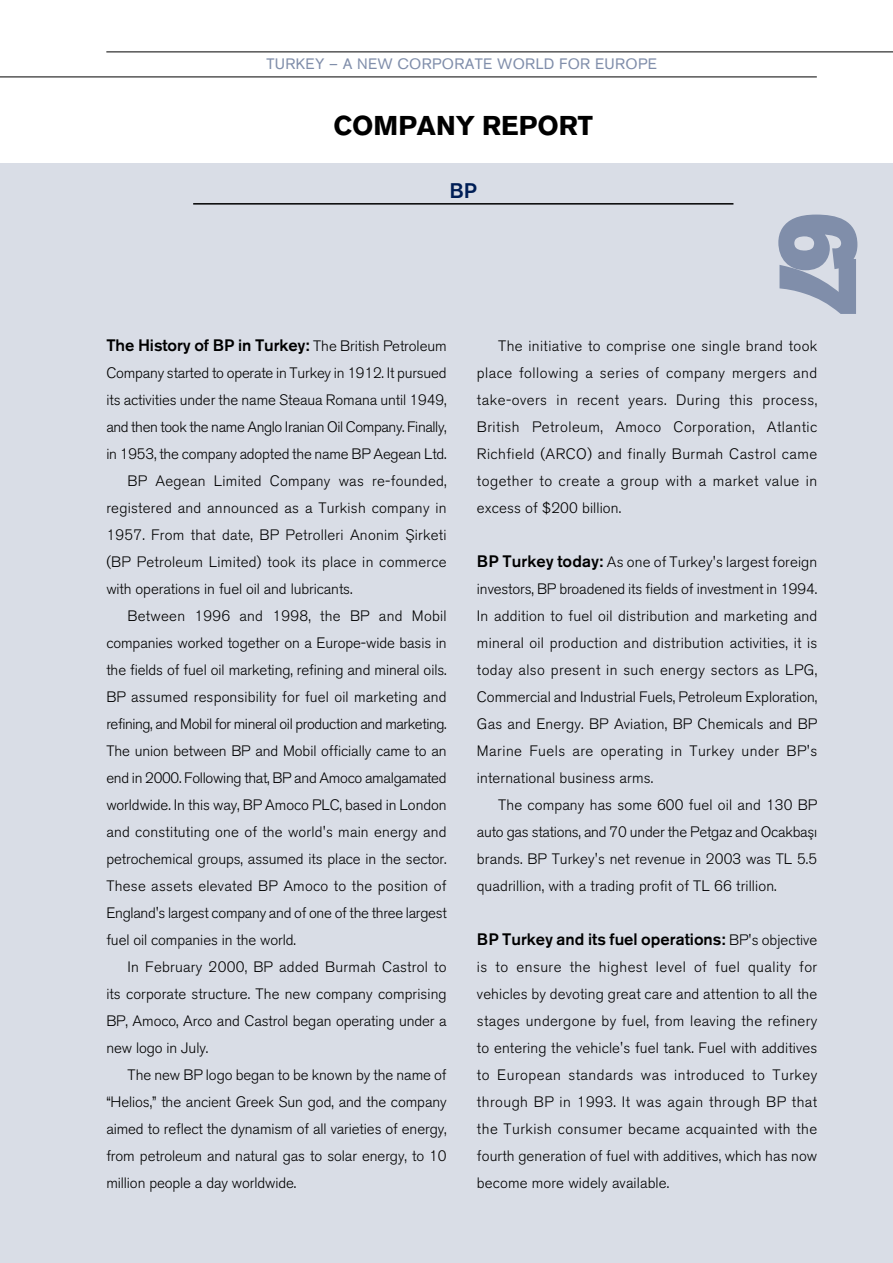
<style>
.page{position:relative;width:893px;height:1263px;background:#fff}
.page>*{position:absolute;margin:0;border:0;box-sizing:border-box;transform-origin:0 0}
.t1{font:700 108px "AG3";color:#808eaa}
.t2{font:700 27px "AG3";color:#000}
.t3{font:21px "AG2 med";color:#001e56}
.t4{font:16.5px "AG2 med";color:#000}
.t5{font:300 15px/27px "AG4";letter-spacing:-.005em;color:#000;text-align:justify}
.t6{font:300 15px "AG4";letter-spacing:.015em;color:#000}
.t7{font:300 15px "AG4";letter-spacing:-.025em;color:#000}
.t8{font:15px "AG1 reg";letter-spacing:.025em;color:#808eaa}
.s1{font-family:"AG4";font-weight:300;font-size:15px}
.s2{font-family:"AG2 med";font-weight:400;font-size:16.5px}
</style>
<div class="page">
<div style="left:0;top:164px;width:892px;height:1099px;background:#d9dde6"></div>
<hr style="left:0;top:77px;width:816px;height:1px;background:#000">
<hr style="left:106px;top:52px;width:786px;height:1px;background:#000">
<hr style="left:193px;top:203px;width:540px;height:2px;background:#000">
<p class="t8" style="left:266px;top:58px;width:392px">TURKEY – A NEW CORPORATE WORLD FOR EUROPE</p>
<h2 class="t2" style="left:333px;top:116px;width:261px">COMPANY REPORT</h2>
<h3 class="t3" style="left:449px;top:183px;width:29px">BP</h3>
<h1 class="t1" style="left:858px;top:212px;width:107px;rotate:90deg">67</h1>
<p class="t4" style="left:106px;top:339px;width:342px">The History of BP in Turkey: <span class="s1">The British Petroleum</span></p>
<p class="t5" style="left:106px;top:361px;width:342px">Company started to operate in Turkey in 1912. It pursued</p>
<p class="t5" style="left:106px;top:388px;width:342px">its activities under the name Steaua Romana until 1949,</p>
<p class="t7" style="left:106px;top:421px;width:342px">and then took the name Anglo Iranian Oil Company. Finally,</p>
<p class="t5" style="left:106px;top:442px;width:342px">in 1953, the company adopted the name BP Aegean Ltd.</p>
<p class="t6" style="left:128px;top:475px;width:320px">BP Aegean Limited Company was re-founded,</p>
<p class="t6" style="left:106px;top:502px;width:342px">registered and announced as a Turkish company in</p>
<p class="t6" style="left:106px;top:529px;width:342px">1957. From that date, BP Petrolleri Anonim fiirketi</p>
<p class="t6" style="left:106px;top:556px;width:342px">(BP Petroleum Limited) took its place in commerce</p>
<p class="t5" style="left:106px;top:577px;width:248px">with operations in fuel oil and lubricants.</p>
<p class="t6" style="left:128px;top:610px;width:320px">Between 1996 and 1998, the BP and Mobil</p>
<p class="t5" style="left:106px;top:631px;width:342px">companies worked together on a Europe-wide basis in</p>
<p class="t5" style="left:106px;top:658px;width:342px">the fields of fuel oil marketing, refining and mineral oils.</p>
<p class="t5" style="left:106px;top:685px;width:342px">BP assumed responsibility for fuel oil marketing and</p>
<p class="t7" style="left:106px;top:718px;width:342px">refining, and Mobil for mineral oil production and marketing.</p>
<p class="t5" style="left:106px;top:739px;width:342px">The union between BP and Mobil officially came to an</p>
<p class="t5" style="left:106px;top:766px;width:342px">end in 2000. Following that, BP and Amoco amalgamated</p>
<p class="t5" style="left:106px;top:793px;width:342px">worldwide. In this way, BP Amoco PLC, based in London</p>
<p class="t5" style="left:106px;top:820px;width:342px">and constituting one of the world's main energy and</p>
<p class="t5" style="left:106px;top:847px;width:342px">petrochemical groups, assumed its place in the sector.</p>
<p class="t6" style="left:106px;top:880px;width:342px">These assets elevated BP Amoco to the position of</p>
<p class="t5" style="left:106px;top:901px;width:342px">England's largest company and of one of the three largest</p>
<p class="t5" style="left:106px;top:928px;width:191px">fuel oil companies in the world.</p>
<p class="t6" style="left:128px;top:961px;width:320px">In February 2000, BP added Burmah Castrol to</p>
<p class="t5" style="left:106px;top:982px;width:342px">its corporate structure. The new company comprising</p>
<p class="t5" style="left:106px;top:1009px;width:342px">BP, Amoco, Arco and Castrol began operating under a</p>
<p class="t5" style="left:106px;top:1036px;width:103px">new logo in July.</p>
<p class="t5" style="left:128px;top:1063px;width:320px">The new BP logo began to be known by the name of</p>
<p class="t5" style="left:106px;top:1090px;width:342px">“Helios,” the ancient Greek Sun god, and the company</p>
<p class="t5" style="left:106px;top:1117px;width:342px">aimed to reflect the dynamism of all varieties of energy,</p>
<p class="t5" style="left:106px;top:1144px;width:342px">from petroleum and natural gas to solar energy, to 10</p>
<p class="t5" style="left:106px;top:1171px;width:192px">million people a day worldwide.</p>
<p class="t5" style="left:477px;top:334px;width:342px;text-indent:21px">The initiative to comprise one single brand took place following a series of company mergers and take-overs in recent years. During this process, British Petroleum, Amoco Corporation, Atlantic Richfield (ARCO) and finally Burmah Castrol came together to create a group with a market value in excess of $200 billion.</p>
<p class="t5" style="left:477px;top:550px;width:342px"><span class="s2">BP Turkey today:</span> As one of Turkey's largest foreign investors, BP broadened its fields of investment in 1994.<br>In addition to fuel oil distribution and marketing and mineral oil production and distribution activities, it is today also present in such energy sectors as LPG, Commercial and Industrial Fuels, Petroleum Exploration, Gas and Energy. BP Aviation, BP Chemicals and BP Marine Fuels are operating in Turkey under BP's international business arms.</p>
<p class="t5" style="left:477px;top:793px;width:342px;text-indent:21px">The company has some 600 fuel oil and 130 BP auto gas stations, and 70 under the Petgaz and Ocakbaflı brands. BP Turkey's net revenue in 2003 was TL 5.5 quadrillion, with a trading profit of TL 66 trillion.</p>
<p class="t4" style="left:477px;top:933px;width:342px">BP Turkey and its fuel operations: <span class="s1">BP's objective</span></p>
<p class="t5" style="left:477px;top:955px;width:342px">is to ensure the highest level of fuel quality for vehicles by devoting great care and attention to all the stages undergone by fuel, from leaving the refinery to entering the vehicle's fuel tank. Fuel with additives to European standards was introduced to Turkey through BP in 1993. It was again through BP that the Turkish consumer became acquainted with the fourth generation of fuel with additives, which has now become more widely available.</p>
</div>
